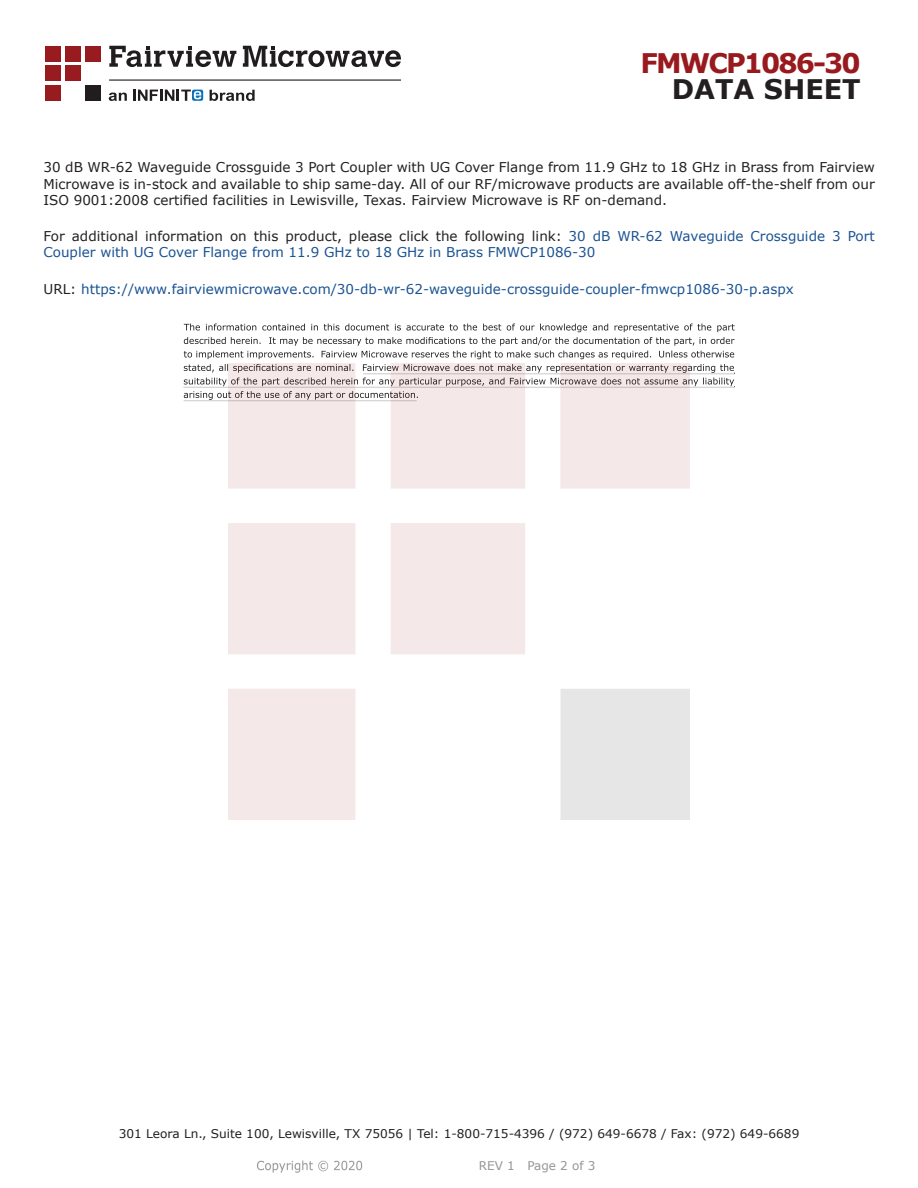
<style>
.page{position:relative;width:918px;height:1188px;background:#fff}
.page>*{position:absolute;margin:0;border:0;box-sizing:border-box;transform-origin:0 0}
.FM{font:700 27px "Verdana";letter-spacing:-.07em;color:#981a1e}
.t1{font:700 27px "Verdana";color:#231f20}
.Web_Description_Para{font:13.5px/16.2px "Verdana";color:#231f20;text-align:justify}
.Web_Description_Para-2{font:13.5px/16.2px "Verdana";color:#1a5392}
.URL_para{font:13.5px "Verdana";color:#1a5392}
.t2{font:12px "Verdana";color:#231f20}
.REV_Info{font:12px "Verdana";color:#939598}
.s1{color:#231f20}
</style>
<div class="page">
<svg style="left:184px;top:324px;width:551px;height:76px"></svg>
<hr style="left:363px;top:373px;width:372px;height:1px;background:#231f20">
<hr style="left:183px;top:387px;width:551px;height:1px;background:#231f20">
<hr style="left:184px;top:400px;width:233px;height:1px;background:#231f20">
<img style="left:257px;top:1160px;width:106px;height:13px">
<img style="left:228px;top:364px;width:462px;height:456px">
<div style="left:45px;top:46px;width:16px;height:15px;background:#971b1f"></div>
<div style="left:65px;top:66px;width:16px;height:15px;background:#971b1f"></div>
<div style="left:85px;top:85px;width:16px;height:16px;background:#211d1e"></div>
<div style="left:45px;top:85px;width:16px;height:16px;background:#971b1f"></div>
<div style="left:85px;top:46px;width:16px;height:15px;background:#971b1f"></div>
<div style="left:45px;top:66px;width:16px;height:15px;background:#971b1f"></div>
<div style="left:65px;top:46px;width:16px;height:15px;background:#971b1f"></div>
<svg style="left:109px;top:46px;width:292px;height:21px"></svg>
<svg style="left:192px;top:90px;width:11px;height:11px"></svg>
<svg style="left:133px;top:90px;width:68px;height:11px"></svg>
<svg style="left:210px;top:90px;width:45px;height:11px"></svg>
<svg style="left:109px;top:93px;width:18px;height:8px"></svg>
<hr style="left:109px;top:80px;width:292px;height:1px;background:#211d1e">
<p class="FM" style="left:640px;top:44px;width:222px">FMWCP1086-30</p>
<p class="t1" style="left:672px;top:70px;width:191px">DATA SHEET</p>
<p class="Web_Description_Para" style="left:44px;top:159px;width:833px">30 dB WR-62 Waveguide Crossguide 3 Port Coupler with UG Cover Flange from 11.9 GHz to 18 GHz in Brass from Fairview Microwave is in-stock and available to ship same-day. All of our RF/microwave products are available off-the-shelf from our ISO 9001:2008 certified facilities in Lewisville, Texas. Fairview Microwave is RF on-demand.</p>
<p class="Web_Description_Para-2" style="left:44px;top:228px;width:833px"><span class="s1">For additional information on this product, please click the following link:</span> 30 dB WR-62 Waveguide Crossguide 3 Port<br>Coupler with UG Cover Flange from 11.9 GHz to 18 GHz in Brass FMWCP1086-30</p>
<p class="URL_para" style="left:44px;top:280px;width:752px"><span class="s1">URL:</span> https://www.fairviewmicrowave.com/30-db-wr-62-waveguide-crossguide-coupler-fmwcp1086-30-p.aspx</p>
<p class="t2" style="left:119px;top:1125px;width:682px">301 Leora Ln., Suite 100, Lewisville, TX 75056 | Tel: 1-800-715-4396 / (972) 649-6678 / Fax: (972) 649-6689</p>
<p class="REV_Info" style="left:479px;top:1157px;width:118px">REV 1 Page 2 of 3</p>
</div>
